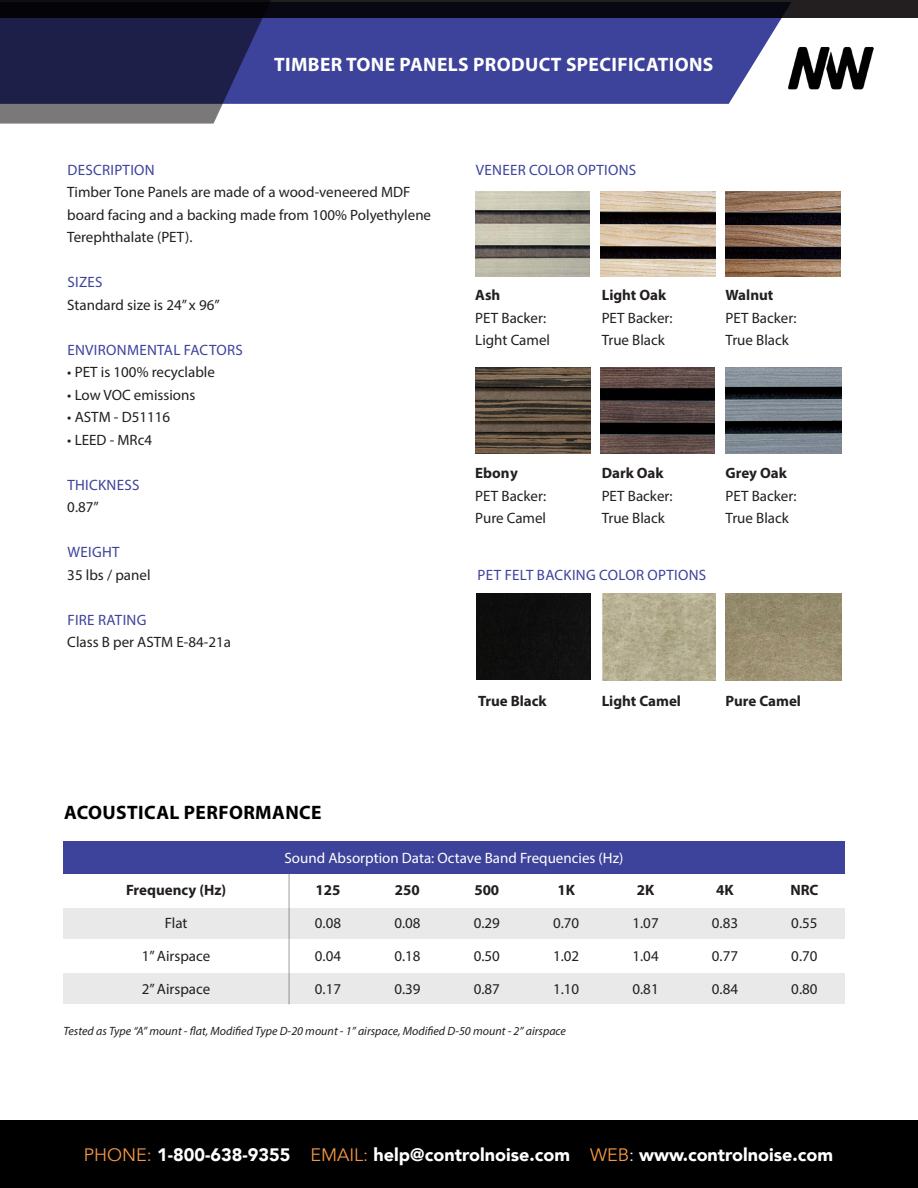
<style>
.page{position:relative;width:918px;height:1188px;background:#fff}
.page>*{position:absolute;margin:0;border:0;box-sizing:border-box;transform-origin:0 0}
.t1{font:700 19.5px "Myriad Pro";letter-spacing:.02em;color:#fff}
.t2{font:700 19.5px "Myriad Pro";letter-spacing:.02em;color:#000}
.t3{font:900 18px "Avenir";color:#fff}
.t4{font:15px/22.5px "Myriad Pro";color:#231f20}
.t5{font:15px "Myriad Pro";letter-spacing:.02em;color:#3d429a}
.t6{font:700 15px "Myriad Pro";color:#231f20}
.t7{font:15px "Myriad Pro";color:#fff}
.t8{font:15px/22.5px "Myriad Pro";color:#242021}
.t9{font:700 15px "Myriad Pro";color:#242021}
.t10{font:italic 12px "Myriad Pro";color:#231f20}
.s1{font-weight:400;color:#f19743}
.s2{font-weight:400}
</style>
<div class="page">
<div style="left:0;top:0;width:918px;height:18px;background:#231f20"></div>
<svg style="left:271px;top:2px;width:520px;height:102px;background:#3f438a"></svg>
<img style="left:788px;top:25px;width:85px;height:79px">
<div style="left:0;top:1121px;width:918px;height:67px;background:#000"></div>
<svg style="left:0;top:0;width:271px;height:124px;background:#2f3051"></svg>
<img style="left:475px;top:191px;width:114px;height:86px">
<img style="left:600px;top:191px;width:115px;height:86px">
<img style="left:726px;top:191px;width:114px;height:86px">
<img style="left:726px;top:594px;width:116px;height:86px">
<img style="left:602px;top:594px;width:114px;height:86px">
<div style="left:477px;top:594px;width:113px;height:86px;background:#0f0f0f"></div>
<img style="left:726px;top:368px;width:115px;height:86px">
<img style="left:475px;top:368px;width:115px;height:86px">
<img style="left:600px;top:368px;width:115px;height:86px">
<div style="left:63px;top:974px;width:782px;height:30px;background:#e9e9e9"></div>
<div style="left:63px;top:908px;width:782px;height:31px;background:#e9e9e9"></div>
<hr style="left:288px;top:872px;width:2px;height:132px;background:#231f20">
<div style="left:63px;top:841px;width:782px;height:32px;background:#3d429a"></div>
<p class="t1" style="left:274px;top:52px;width:441px">TIMBER TONE PANELS PRODUCT SPECIFICATIONS</p>
<p class="t5" style="left:67px;top:160px;width:89px">DESCRIPTION</p>
<p class="t4" style="left:67px;top:181px;width:365px">Timber Tone Panels are made of a wood-veneered MDF board facing and a backing made from 100% Polyethylene<br>Terephthalate (PET).</p>
<p class="t5" style="left:67px;top:273px;width:37px">SIZES</p>
<p class="t4" style="left:67px;top:293px;width:154px">Standard size is 24” x 96”</p>
<p class="t5" style="left:67px;top:340px;width:177px">ENVIRONMENTAL FACTORS</p>
<p class="t4" style="left:67px;top:361px;width:149px">• PET is 100% recyclable</p>
<p class="t4" style="left:67px;top:383px;width:130px">• Low VOC emissions</p>
<p class="t4" style="left:67px;top:406px;width:104px">• ASTM - D51116</p>
<p class="t4" style="left:67px;top:428px;width:86px">• LEED - MRc4</p>
<p class="t5" style="left:67px;top:475px;width:74px">THICKNESS</p>
<p class="t4" style="left:67px;top:496px;width:33px">0.87”</p>
<p class="t5" style="left:67px;top:543px;width:54px">WEIGHT</p>
<p class="t4" style="left:67px;top:563px;width:85px">35 lbs / panel</p>
<p class="t5" style="left:67px;top:610px;width:80px">FIRE RATING</p>
<p class="t4" style="left:67px;top:631px;width:165px">Class B per ASTM E-84-21a</p>
<p class="t5" style="left:476px;top:160px;width:162px">VENEER COLOR OPTIONS</p>
<p class="t6" style="left:475px;top:286px;width:27px">Ash</p>
<p class="t4" style="left:475px;top:306px;width:73px">PET Backer:</p>
<p class="t4" style="left:475px;top:329px;width:76px">Light Camel</p>
<p class="t6" style="left:602px;top:286px;width:66px">Light Oak</p>
<p class="t4" style="left:602px;top:306px;width:73px">PET Backer:</p>
<p class="t4" style="left:602px;top:329px;width:65px">True Black</p>
<p class="t6" style="left:726px;top:286px;width:49px">Walnut</p>
<p class="t4" style="left:726px;top:306px;width:73px">PET Backer:</p>
<p class="t4" style="left:726px;top:329px;width:65px">True Black</p>
<p class="t9" style="left:475px;top:464px;width:44px">Ebony</p>
<p class="t8" style="left:475px;top:484px;width:73px">PET Backer:<br>Pure Camel</p>
<p class="t6" style="left:602px;top:464px;width:63px">Dark Oak</p>
<p class="t4" style="left:602px;top:484px;width:73px">PET Backer:</p>
<p class="t4" style="left:602px;top:507px;width:65px">True Black</p>
<p class="t5" style="left:478px;top:565px;width:230px">PET FELT BACKING COLOR OPTIONS</p>
<p class="t6" style="left:726px;top:463px;width:63px">Grey Oak</p>
<p class="t4" style="left:726px;top:484px;width:73px">PET Backer:</p>
<p class="t4" style="left:726px;top:507px;width:65px">True Black</p>
<p class="t2" style="left:64px;top:799px;width:259px">ACOUSTICAL PERFORMANCE</p>
<p class="t6" style="left:478px;top:691px;width:70px">True Black</p>
<p class="t6" style="left:602px;top:691px;width:81px">Light Camel</p>
<p class="t6" style="left:726px;top:691px;width:77px">Pure Camel</p>
<p class="t6" style="left:126px;top:881px;width:102px">Frequency (Hz)</p>
<p class="t4" style="left:165px;top:912px;width:24px">Flat</p>
<p class="t4" style="left:142px;top:945px;width:70px">1” Airspace</p>
<p class="t4" style="left:142px;top:978px;width:70px">2” Airspace</p>
<p class="t7" style="left:284px;top:849px;width:341px">Sound Absorption Data: Octave Band Frequencies (Hz)</p>
<p class="t6" style="left:316px;top:881px;width:26px">125</p>
<p class="t4" style="left:315px;top:912px;width:28px">0.08</p>
<p class="t4" style="left:315px;top:945px;width:28px">0.04</p>
<p class="t4" style="left:315px;top:978px;width:28px">0.17</p>
<p class="t6" style="left:395px;top:881px;width:26px">250</p>
<p class="t4" style="left:394px;top:912px;width:28px">0.08</p>
<p class="t4" style="left:394px;top:945px;width:28px">0.18</p>
<p class="t4" style="left:394px;top:978px;width:28px">0.39</p>
<p class="t6" style="left:474px;top:881px;width:26px">500</p>
<p class="t4" style="left:474px;top:912px;width:28px">0.29</p>
<p class="t4" style="left:474px;top:945px;width:28px">0.50</p>
<p class="t4" style="left:474px;top:978px;width:28px">0.87</p>
<p class="t6" style="left:557px;top:881px;width:19px">1K</p>
<p class="t4" style="left:553px;top:912px;width:28px">0.70</p>
<p class="t4" style="left:553px;top:945px;width:28px">1.02</p>
<p class="t4" style="left:553px;top:978px;width:28px">1.10</p>
<p class="t6" style="left:637px;top:881px;width:19px">2K</p>
<p class="t4" style="left:633px;top:912px;width:28px">1.07</p>
<p class="t4" style="left:633px;top:945px;width:28px">1.04</p>
<p class="t4" style="left:633px;top:978px;width:28px">0.81</p>
<p class="t10" style="left:64px;top:1024px;width:504px">Tested as Type “A” mount - flat, Modified Type D-20 mount - 1” airspace, Modified D-50 mount - 2” airspace</p>
<p class="t6" style="left:716px;top:881px;width:19px">4K</p>
<p class="t4" style="left:712px;top:912px;width:28px">0.83</p>
<p class="t4" style="left:712px;top:945px;width:28px">0.77</p>
<p class="t4" style="left:712px;top:978px;width:28px">0.84</p>
<p class="t6" style="left:790px;top:881px;width:30px">NRC</p>
<p class="t4" style="left:791px;top:912px;width:28px">0.55</p>
<p class="t4" style="left:791px;top:945px;width:28px">0.70</p>
<p class="t4" style="left:791px;top:978px;width:28px">0.80</p>
<p class="t3" style="left:84px;top:1139px;width:751px"><span class="s1">PHONE:</span> 1-800-638-9355 <span class="s1">EMAIL:</span> help@controlnoise.com <span class="s1">WEB</span><span class="s2">:</span> www.controlnoise.com</p>
</div>
